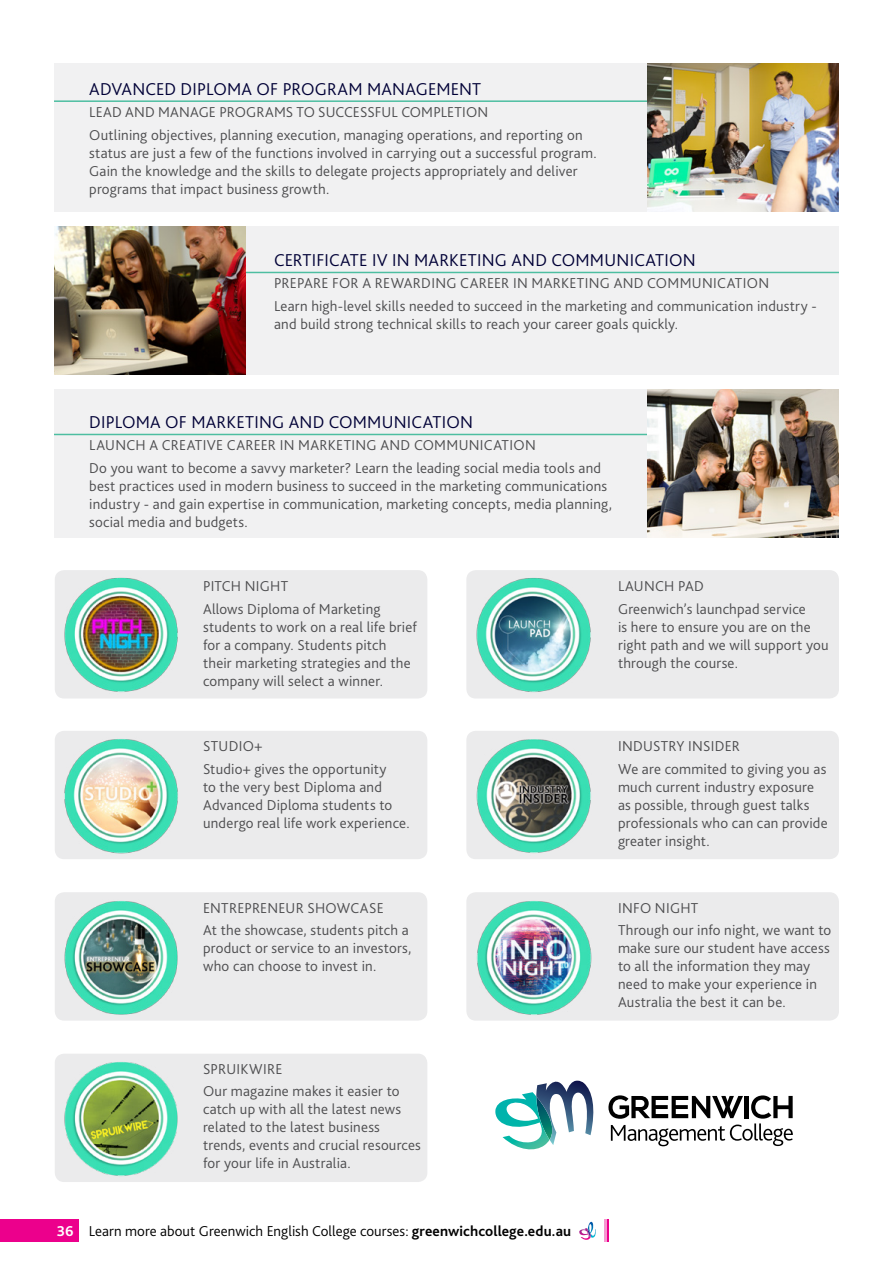
<style>
.page{position:relative;width:893px;height:1263px;background:#fff}
.page>*{position:absolute;margin:0;border:0;box-sizing:border-box;transform-origin:0 0}
.t1{font:300 18px "Bliss 2";letter-spacing:.01em;color:#000036}
.t2{font:300 15px/18px "Bliss 2";letter-spacing:.015em;color:#4d4d4f}
.t3{font:300 15px "Bliss 2";letter-spacing:.005em;color:#000}
.s1{font-weight:700;color:#fff}
.s2{font-weight:700}
</style>
<div class="page">
<div style="left:55px;top:570px;width:372px;height:128px;background:#ebebec;border-radius:9px"></div>
<div style="left:55px;top:731px;width:372px;height:128px;background:#ebebec;border-radius:9px"></div>
<div style="left:55px;top:892px;width:372px;height:128px;background:#ebebec;border-radius:9px"></div>
<div style="left:55px;top:1054px;width:372px;height:128px;background:#ebebec;border-radius:9px"></div>
<div style="left:466px;top:570px;width:373px;height:128px;background:#ebebec;border-radius:9px"></div>
<div style="left:466px;top:731px;width:373px;height:128px;background:#ebebec;border-radius:9px"></div>
<div style="left:466px;top:892px;width:373px;height:128px;background:#ebebec;border-radius:9px"></div>
<div style="left:0;top:1219px;width:78px;height:22px;background:#ec008c"></div>
<hr style="left:606px;top:1219px;width:2px;height:22px;background:#ec008c">
<svg style="left:579px;top:1222px;width:17px;height:18px"></svg>
<div style="left:246px;top:226px;width:593px;height:149px;background:#f1f1f2"></div>
<div style="left:54px;top:64px;width:593px;height:148px;background:#f1f1f2"></div>
<div style="left:54px;top:389px;width:593px;height:148px;background:#f1f1f2"></div>
<hr style="left:54px;top:100px;width:765px;height:2px;background:#4dbea1">
<img style="left:647px;top:64px;width:192px;height:148px">
<hr style="left:61px;top:272px;width:778px;height:1px;background:#4dbea1">
<hr style="left:54px;top:434px;width:773px;height:1px;background:#4dbea1">
<img style="left:54px;top:226px;width:192px;height:149px">
<img style="left:647px;top:389px;width:192px;height:148px">
<img style="left:466px;top:737px;width:125px;height:118px">
<img style="left:466px;top:892px;width:135px;height:129px">
<img style="left:466px;top:570px;width:135px;height:129px">
<img style="left:55px;top:577px;width:134px;height:122px">
<img style="left:55px;top:892px;width:134px;height:129px">
<img style="left:55px;top:1054px;width:123px;height:122px">
<img style="left:55px;top:733px;width:123px;height:126px">
<svg style="left:608px;top:1095px;width:185px;height:51px"></svg>
<svg style="left:495px;top:1080px;width:99px;height:70px"></svg>
<p class="t1" style="left:89px;top:78px;width:393px">ADVANCED DIPLOMA OF PROGRAM MANAGEMENT</p>
<p class="t2" style="left:89px;top:101px;width:495px;line-height:22.2px">LEAD AND MANAGE PROGRAMS TO SUCCESSFUL COMPLETION<br>Outlining objectives, planning execution, managing operations, and reporting on</p>
<p class="t2" style="left:89px;top:144px;width:509px">status are just a few of the functions involved in carrying out a successful program.<br>Gain the knowledge and the skills to delegate projects appropriately and deliver programs that impact business growth.</p>
<p class="t1" style="left:274px;top:249px;width:423px">CERTIFICATE IV IN MARKETING AND COMMUNICATION</p>
<p class="t2" style="left:274px;top:272px;width:544px;line-height:22.2px">PREPARE FOR A REWARDING CAREER IN MARKETING AND COMMUNICATION<br>Learn high-level skills needed to succeed in the marketing and communication industry -</p>
<p class="t2" style="left:274px;top:315px;width:406px">and build strong technical skills to reach your career goals quickly.</p>
<p class="t1" style="left:89px;top:411px;width:385px">DIPLOMA OF MARKETING AND COMMUNICATION</p>
<p class="t2" style="left:89px;top:434px;width:513px;line-height:22.2px">LAUNCH A CREATIVE CAREER IN MARKETING AND COMMUNICATION<br>Do you want to become a savvy marketer? Learn the leading social media tools and</p>
<p class="t2" style="left:89px;top:477px;width:524px">best practices used in modern business to succeed in the marketing communications industry - and gain expertise in communication, marketing concepts, media planning, social media and budgets.</p>
<p class="t2" style="left:203px;top:575px;width:179px;line-height:22.2px">PITCH NIGHT<br>Allows Diploma of Marketing</p>
<p class="t2" style="left:203px;top:617px;width:215px">students to work on a real life brief for a company. Students pitch their marketing strategies and the company will select a winner.</p>
<p class="t2" style="left:203px;top:735px;width:185px;line-height:22.2px">STUDIO+<br>Studio+ gives the opportunity</p>
<p class="t2" style="left:203px;top:777px;width:208px">to the very best Diploma and<br>Advanced Diploma students to undergo real life work experience.</p>
<p class="t2" style="left:203px;top:896px;width:207px;line-height:22.2px">ENTREPRENEUR SHOWCASE<br>At the showcase, students pitch a</p>
<p class="t2" style="left:203px;top:939px;width:210px">product or service to an investors, who can choose to invest in.</p>
<p class="t2" style="left:203px;top:1058px;width:198px;line-height:22.2px">SPRUIKWIRE<br>Our magazine makes it easier to</p>
<p class="t2" style="left:203px;top:1100px;width:219px">catch up with all the latest news related to the latest business trends, events and crucial resources for your life in Australia.</p>
<p class="t3" style="left:57px;top:1222px;width:516px"><span class="s1">36</span> Learn more about Greenwich English College courses: <span class="s2">greenwichcollege.edu.au</span></p>
<p class="t2" style="left:618px;top:575px;width:189px;line-height:22.2px">LAUNCH PAD<br>Greenwich’s launchpad service</p>
<p class="t2" style="left:618px;top:617px;width:212px">is here to ensure you are on the right path and we will support you through the course.</p>
<p class="t2" style="left:618px;top:735px;width:210px;line-height:22.2px">INDUSTRY INSIDER<br>We are commited to giving you as</p>
<p class="t2" style="left:618px;top:777px;width:211px">much current industry exposure as possible, through guest talks professionals who can can provide greater insight.</p>
<p class="t2" style="left:618px;top:896px;width:215px;line-height:22.2px">INFO NIGHT<br>Through our info night, we want to</p>
<p class="t2" style="left:618px;top:939px;width:213px">make sure our student have access to all the information they may need to make your experience in<br>Australia the best it can be.</p>
</div>
